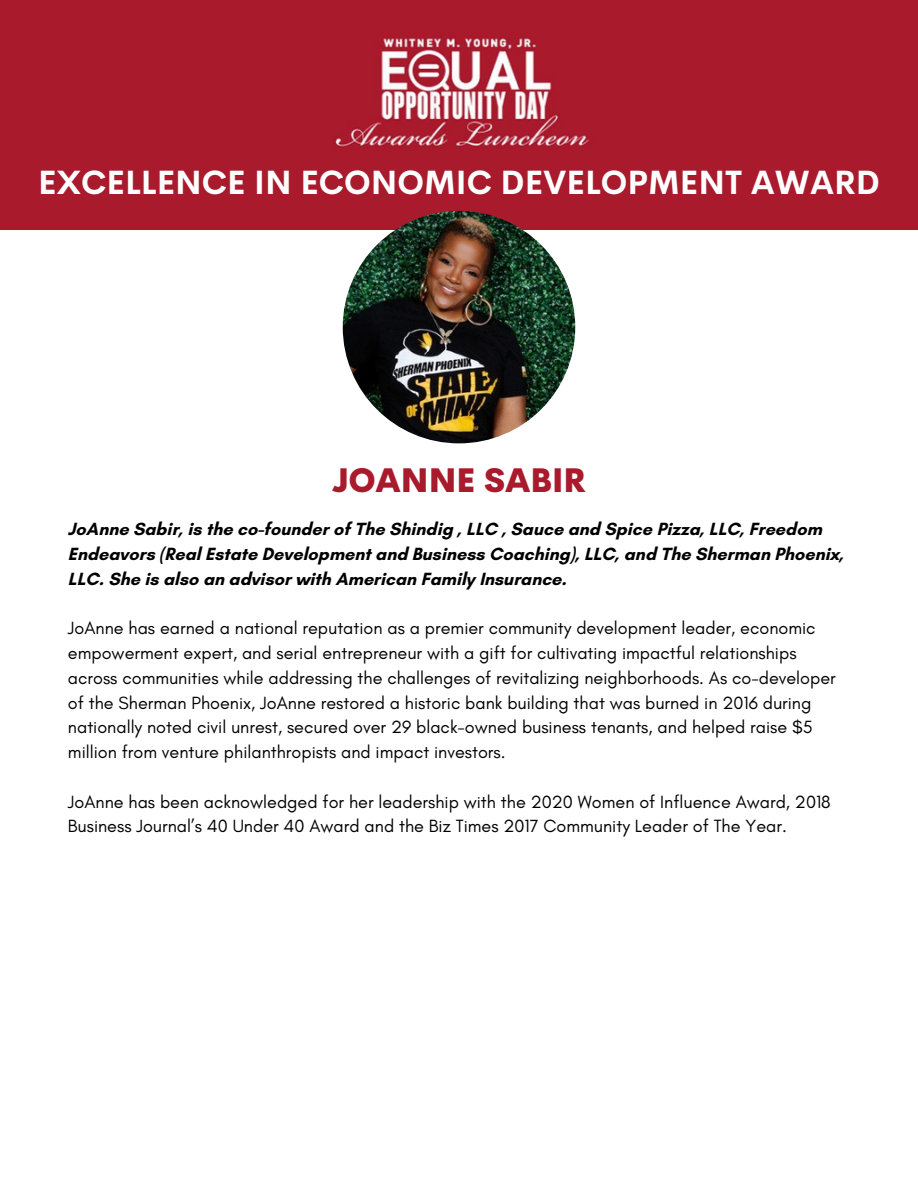
<style>
.page{position:relative;width:918px;height:1188px;background:#fff}
.page>*{position:absolute;margin:0;border:0;box-sizing:border-box;transform-origin:0 0}
.t1{font:700 33px "Cerebri Sans";color:#fff}
.t2{font:800 33px "Cerebri Sans";color:#a81a2c}
.t3{font:18px/24.8px "Glacial Indifference";color:#000}
.t4{font:700 18px/24.8px "Glacial Indifference";color:#000}
</style>
<div class="page">
<div style="left:0;top:0;width:918px;height:230px;background:#a81a2c"></div>
<img style="left:334px;top:32px;width:258px;height:115px">
<img style="left:343px;top:211px;width:232px;height:232px;border-radius:50%">
<h1 class="t1" style="left:38px;top:161px;width:843px">EXCELLENCE IN ECONOMIC DEVELOPMENT AWARD</h1>
<h1 class="t2" style="left:332px;top:459px;width:255px">JOANNE SABIR</h1>
<p class="t4" style="left:68px;top:517px;width:777px">JoAnne Sabir, is the co-founder of The Shindig , LLC , Sauce and Spice Pizza, LLC, Freedom<br>Endeavors (Real Estate Development and Business Coaching), LLC, and The Sherman Phoenix,<br>LLC. She is also an advisor with American Family Insurance.</p>
<p class="t3" style="left:68px;top:616px;width:769px">JoAnne has earned a national reputation as a premier community development leader, economic empowerment expert, and serial entrepreneur with a gift for cultivating impactful relationships across communities while addressing the challenges of revitalizing neighborhoods. As co-developer of the Sherman Phoenix, JoAnne restored a historic bank building that was burned in 2016 during nationally noted civil unrest, secured over 29 black-owned business tenants, and helped raise $5 million from venture philanthropists and impact investors.</p>
<p class="t3" style="left:68px;top:789px;width:764px">JoAnne has been acknowledged for her leadership with the 2020 Women of Influence Award, 2018<br>Business Journal’s 40 Under 40 Award and the Biz Times 2017 Community Leader of The Year.</p>
</div>
